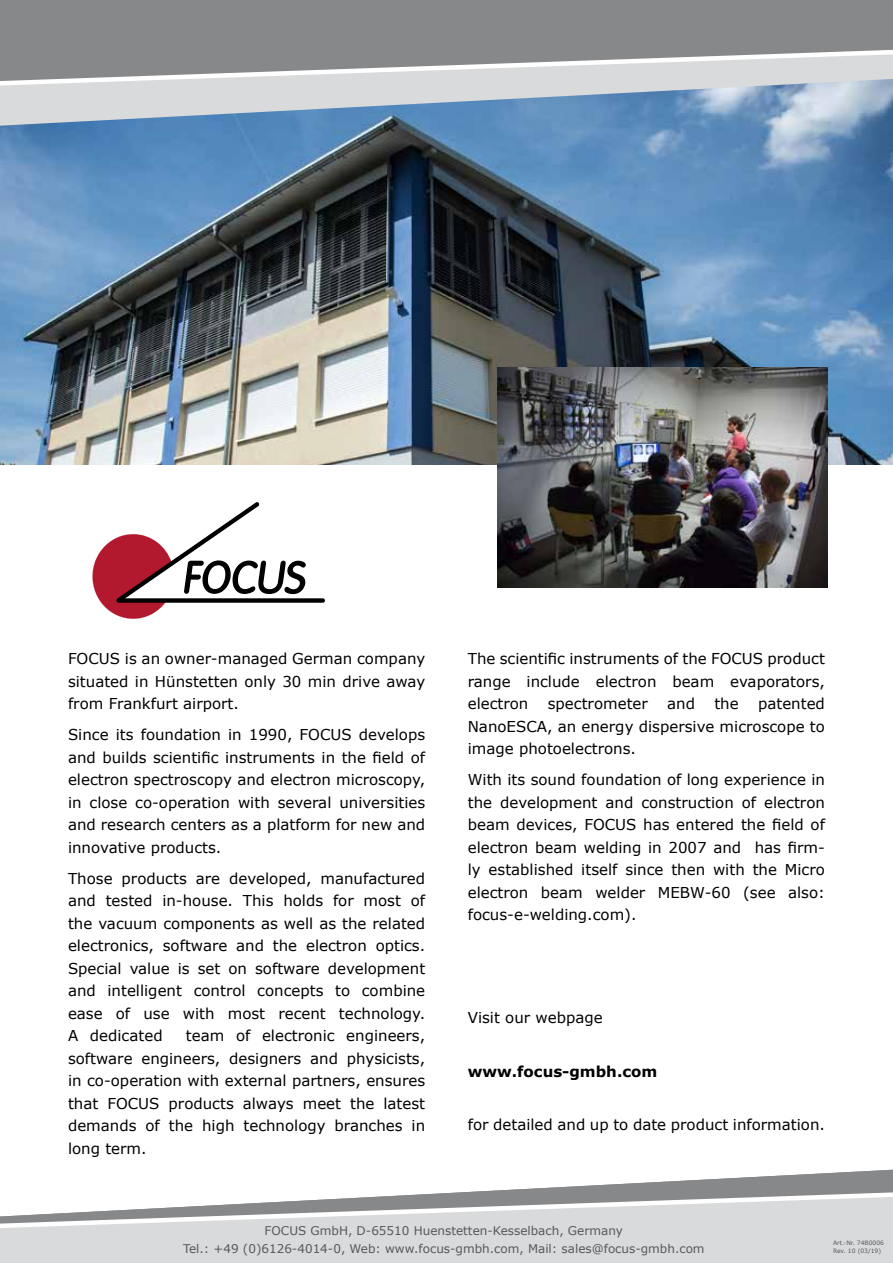
<style>
.page{position:relative;width:893px;height:1263px;background:#fff}
.page>*{position:absolute;margin:0;border:0;box-sizing:border-box;transform-origin:0 0}
.t1{font:15px/22.5px "Verdana";color:#000;text-align:justify}
.t2{font:700 15px "Verdana";color:#000}
.t3{font:12px/18px "Verdana";color:#58585a;text-align:center}
.t4{font:6px/7.5px "Verdana";color:#58585a}
</style>
<div class="page">
<img style="left:0;top:126px;width:893px;height:338px">
<svg style="left:0;top:91px;width:893px;height:35px;background:#95b0ca"></svg>
<svg style="left:0;top:0;width:893px;height:91px;background:#9fa0a2"></svg>
<svg style="left:0;top:1169px;width:893px;height:94px"></svg>
<img style="left:497px;top:368px;width:330px;height:219px">
<div style="left:116px;top:598px;width:209px;height:5px;background:#000;border-radius:2px"></div>
<svg style="left:92px;top:502px;width:214px;height:117px"></svg>
<p class="t1" style="left:68px;top:647px;width:359px">FOCUS is an owner-managed German company situated in Hünstetten only 30 min drive away from Frankfurt airport.</p>
<p class="t1" style="left:68px;top:723px;width:359px">Since its foundation in 1990, FOCUS develops and builds scientific instruments in the field of electron spectroscopy and electron microscopy, in close co-operation with several universities and research centers as a platform for new and innovative products.</p>
<p class="t1" style="left:68px;top:867px;width:359px">Those products are developed, manufactured and tested in-house. This holds for most of the vacuum components as well as the related electronics, software and the electron optics.<br>Special value is set on software development and intelligent control concepts to combine ease of use with most recent technology.<br>A dedicated</p>
<p class="t1" style="left:68px;top:1024px;width:359px;text-indent:118px">team of electronic engineers, software engineers, designers and physicists, in co-operation with external partners, ensures that FOCUS products always meet the latest demands of the high technology branches in long term.</p>
<p class="t1" style="left:468px;top:647px;width:359px">The scientific instruments of the FOCUS product range include electron beam evaporators, electron</p>
<p class="t1" style="left:468px;top:692px;width:359px;text-indent:290px">patented NanoESCA, an energy dispersive microscope to image photoelectrons.</p>
<p class="t1" style="left:468px;top:768px;width:359px;text-align:left">With its sound foundation of long experience in the development and construction of electron beam devices, FOCUS has entered the field of electron beam welding in 2007 and has firm&shy;ly established itself since then with the Micro electron beam welder MEBW-60 (see also: focus-e-welding.com).</p>
<p class="t1" style="left:548px;top:692px;width:102px">spectrometer</p>
<p class="t1" style="left:667px;top:692px;width:29px">and</p>
<p class="t1" style="left:714px;top:692px;width:26px">the</p>
<p class="t1" style="left:468px;top:1006px;width:136px">Visit our webpage</p>
<p class="t2" style="left:468px;top:1061px;width:191px">www.focus-gmbh.com</p>
<p class="t1" style="left:468px;top:1113px;width:359px">for detailed and up to date product information.</p>
<p class="t3" style="left:183px;top:1221px;width:523px">FOCUS GmbH, D-65510 Huenstetten-Kesselbach, Germany<br>Tel.: +49 (0)6126-4014-0, Web: www.focus-gmbh.com, Mail: sales@focus-gmbh.com</p>
<p class="t4" style="left:833px;top:1239px;width:52px">Art.-Nr. 74B0006<br>Rev. 10 (03/19)</p>
</div>
